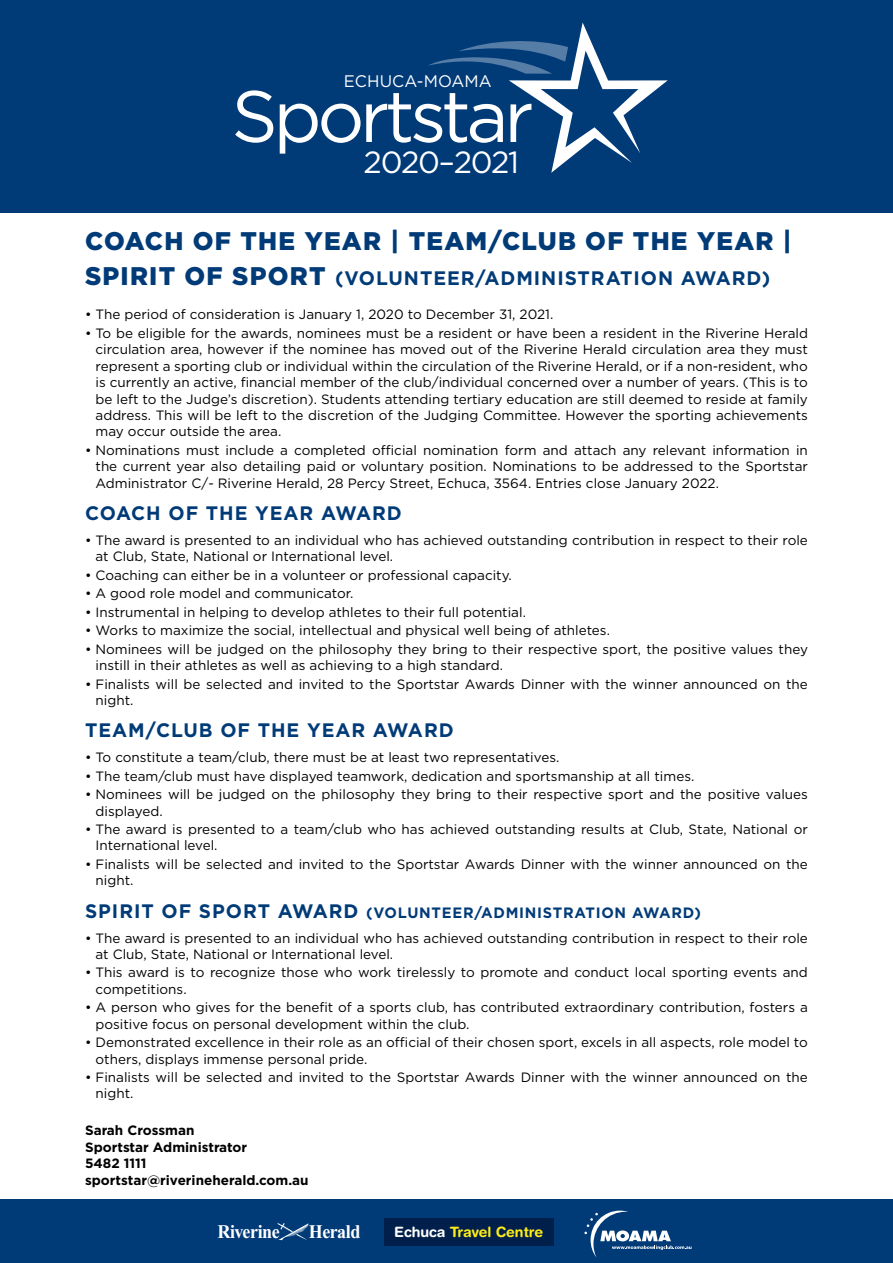
<style>
.page{position:relative;width:893px;height:1263px;background:#fff}
.page>*{position:absolute;margin:0;border:0;box-sizing:border-box;transform-origin:0 0}
.t1{font:72.6px "Gotham";letter-spacing:-.06em;color:#fff}
.t2{font:30.6px "Gotham";letter-spacing:-.04em;color:#fff}
.t3{font:900 25.5px "Gotham";letter-spacing:.05em;color:#003b78}
.t4{font:700 19.5px "Gotham";letter-spacing:.05em;color:#003b78}
.t5{font:700 19.35px "Times New Roman";letter-spacing:-.025em;color:#fff;scale:.93 1}
.t6{font:16.65px "Gotham";letter-spacing:.005em;color:#fff}
.t7{font:700 15px "Gotham";letter-spacing:.05em;color:#003b78}
.t8{font:700 14.25px "Helvetica Rounded";color:#ffec18}
.t9{font:13.5px/16.4px "Gotham";color:#000}
.t10{font:700 13.5px/16.4px "Gotham";color:#000}
.s1{font-weight:900;font-size:25.5px}
.s2{font-size:19.5px}
.s3{color:#fff}
</style>
<div class="page">
<div style="left:0;top:0;width:893px;height:213px;background:#003b78"></div>
<div style="left:0;top:1199px;width:893px;height:64px;background:#003b78"></div>
<svg style="left:584px;top:1210px;width:107px;height:47px"></svg>
<div style="left:384px;top:1218px;width:170px;height:27px;background:#00204b"></div>
<svg style="left:277px;top:1223px;width:32px;height:17px"></svg>
<svg style="left:428px;top:23px;width:240px;height:150px"></svg>
<p class="t6" style="left:344px;top:70px;width:149px">ECHUCA-MOAMA</p>
<h1 class="t1" style="left:231px;top:70px;width:304px">Sportstar</h1>
<h2 class="t2" style="left:364px;top:143px;width:157px">2020–2021</h2>
<h3 class="t3" style="left:85px;top:224px;width:708px">COACH OF THE YEAR | TEAM/CLUB OF THE YEAR |</h3>
<h3 class="t4" style="left:85px;top:265px;width:687px"><span class="s1">SPIRIT OF SPORT</span> (VOLUNTEER/ADMINISTRATION AWARD)</h3>
<p class="t9" style="left:85px;top:306px;width:470px">• The period of consideration is January 1, 2020 to December 31, 2021.</p>
<p class="t9" style="left:96px;top:325px;width:714px;text-align:justify;text-indent:-11px">• To be eligible for the awards, nominees must be a resident or have been a resident in the Riverine Herald circulation area, however if the nominee has moved out of the Riverine Herald circulation area they must represent a sporting club or individual within the circulation of the Riverine Herald, or if a non-resident, who is currently an active, financial member of the club/individual concerned over a number of years. (This is to be left to the Judge’s discretion). Students attending tertiary education are still deemed to reside at family address. This will be left to the discretion of the Judging Committee. However the sporting achievements may occur outside the area.</p>
<p class="t9" style="left:96px;top:441px;width:714px;text-align:justify;text-indent:-11px">• Nominations must include a completed official nomination form and attach any relevant information in the current year also detailing paid or voluntary position. Nominations to be addressed to the Sportstar Administrator C/- Riverine Herald, 28 Percy Street, Echuca, 3564. Entries close January 2022.</p>
<h3 class="t4" style="left:85px;top:500px;width:318px">COACH OF THE YEAR AWARD</h3>
<p class="t9" style="left:96px;top:531px;width:714px;text-indent:-11px">• The award is presented to an individual who has achieved outstanding contribution in respect to their role at Club, State, National or International level.</p>
<p class="t9" style="left:85px;top:566px;width:428px">• Coaching can either be in a volunteer or professional capacity.</p>
<p class="t9" style="left:85px;top:585px;width:270px">• A good role model and communicator.</p>
<p class="t9" style="left:85px;top:603px;width:442px">• Instrumental in helping to develop athletes to their full potential.</p>
<p class="t9" style="left:85px;top:622px;width:526px">• Works to maximize the social, intellectual and physical well being of athletes.</p>
<p class="t9" style="left:96px;top:640px;width:714px;text-indent:-11px">• Nominees will be judged on the philosophy they bring to their respective sport, the positive values they instill in their athletes as well as achieving to a high standard.</p>
<p class="t9" style="left:96px;top:675px;width:714px;text-indent:-11px">• Finalists will be selected and invited to the Sportstar Awards Dinner with the winner announced on the night.</p>
<h3 class="t4" style="left:85px;top:717px;width:370px">TEAM/CLUB OF THE YEAR AWARD</h3>
<p class="t9" style="left:85px;top:749px;width:476px">• To constitute a team/club, there must be at least two representatives.</p>
<p class="t9" style="left:85px;top:767px;width:611px">• The team/club must have displayed teamwork, dedication and sportsmanship at all times.</p>
<p class="t9" style="left:96px;top:786px;width:714px;text-indent:-11px">• Nominees will be judged on the philosophy they bring to their respective sport and the positive values displayed.</p>
<p class="t9" style="left:96px;top:821px;width:714px;text-indent:-11px">• The award is presented to a team/club who has achieved outstanding results at Club, State, National or<br>International level.</p>
<p class="t9" style="left:96px;top:856px;width:714px;text-indent:-11px">• Finalists will be selected and invited to the Sportstar Awards Dinner with the winner announced on the night.</p>
<p class="t7" style="left:85px;top:902px;width:618px"><span class="s2">SPIRIT OF SPORT AWARD</span> (VOLUNTEER/ADMINISTRATION AWARD)</p>
<p class="t9" style="left:96px;top:929px;width:714px;text-indent:-11px">• The award is presented to an individual who has achieved outstanding contribution in respect to their role at Club, State, National or International level.</p>
<p class="t9" style="left:96px;top:964px;width:714px;text-indent:-11px">• This award is to recognize those who work tirelessly to promote and conduct local sporting events and competitions.</p>
<p class="t9" style="left:96px;top:999px;width:714px;text-indent:-11px">• A person who gives for the benefit of a sports club, has contributed extraordinary contribution, fosters a positive focus on personal development within the club.</p>
<p class="t9" style="left:96px;top:1034px;width:714px;text-indent:-11px">• Demonstrated excellence in their role as an official of their chosen sport, excels in all aspects, role model to others, displays immense personal pride.</p>
<p class="t9" style="left:96px;top:1069px;width:714px;text-indent:-11px">• Finalists will be selected and invited to the Sportstar Awards Dinner with the winner announced on the night.</p>
<p class="t10" style="left:85px;top:1122px;width:225px">Sarah Crossman<br>Sportstar Administrator<br>5482 1111 sportstar@riverineherald.com.au</p>
<h3 class="t5" style="left:218px;top:1221px;width:68px">Riverine</h3>
<h3 class="t5" style="left:309px;top:1221px;width:57px">Herald</h3>
<p class="t8" style="left:394px;top:1223px;width:151px"><span class="s3">Echuca</span> Travel Centre</p>
</div>
